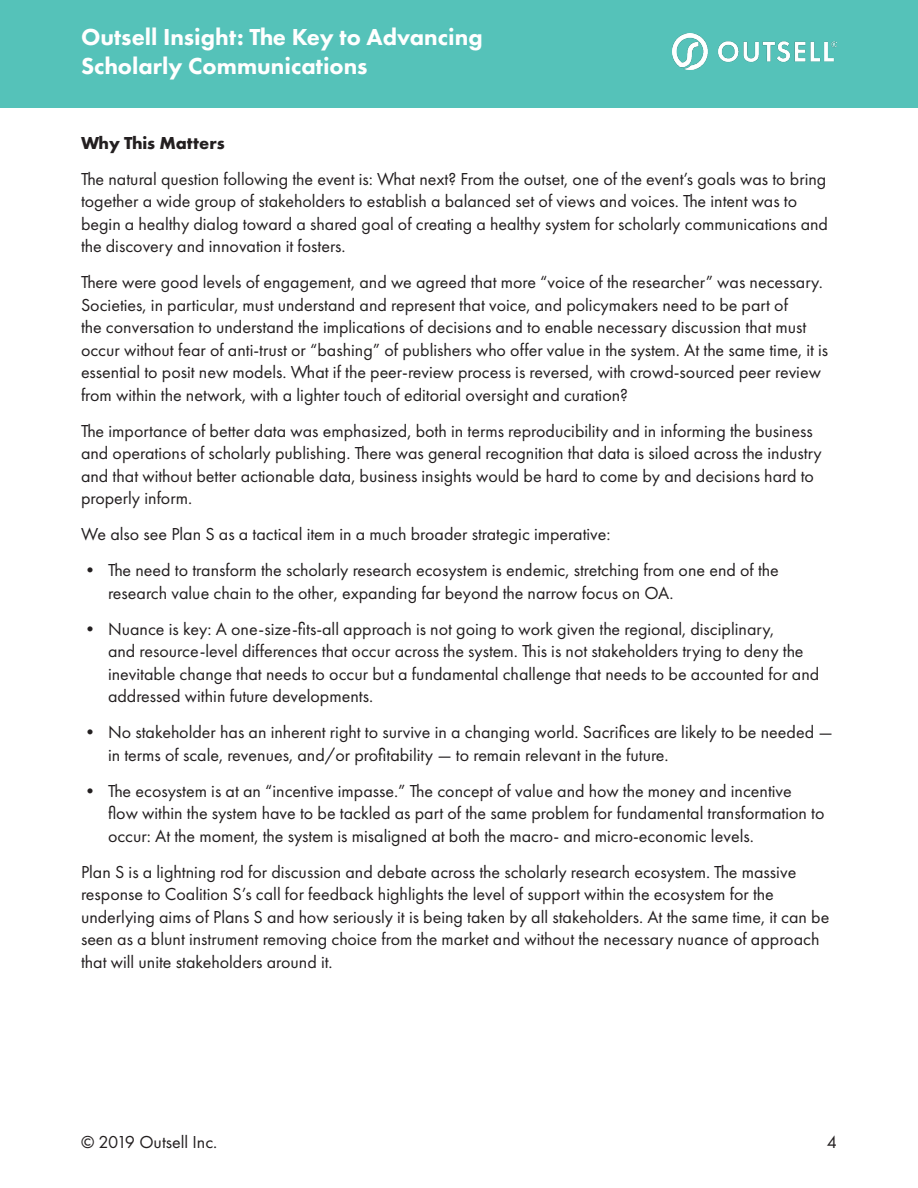
<style>
.page{position:relative;width:918px;height:1188px;background:#fff}
.page>*{position:absolute;margin:0;border:0;box-sizing:border-box;transform-origin:0 0}
.t1{font:800 24px/28.8px "Futura PT";color:#fff}
.Paragraph_Style_1{font:18px/22.5px "Futura PT";color:#231f20}
.Paragraph_Style_1-2{font:700 18px "Futura PT";color:#231f20}
</style>
<div class="page">
<div style="left:0;top:0;width:918px;height:108px;background:#55c2b9"></div>
<img style="left:673px;top:34px;width:164px;height:36px">
<p class="t1" style="left:81px;top:23px;width:403px">Outsell Insight: The Key to Advancing<br>Scholarly Communications</p>
<p class="Paragraph_Style_1-2" style="left:81px;top:131px;width:145px">Why This Matters</p>
<p class="Paragraph_Style_1" style="left:81px;top:167px;width:749px">The natural question following the event is: What next? From the outset, one of the event’s goals was to bring together a wide group of stakeholders to establish a balanced set of views and voices. The intent was to begin a healthy dialog toward a shared goal of creating a healthy system for scholarly communications and the discovery and innovation it fosters.</p>
<p class="Paragraph_Style_1" style="left:81px;top:271px;width:749px">There were good levels of engagement, and we agreed that more “voice of the researcher” was necessary.<br>Societies, in particular, must understand and represent that voice, and policymakers need to be part of<br>the conversation to understand the implications of decisions and to enable necessary discussion that must occur without fear of anti-trust or “bashing” of publishers who offer value in the system. At the same time, it is essential to posit new models. What if the peer-review process is reversed, with crowd-sourced peer review from within the network, with a lighter touch of editorial oversight and curation?</p>
<p class="Paragraph_Style_1" style="left:81px;top:419px;width:742px">The importance of better data was emphasized, both in terms reproducibility and in informing the business and operations of scholarly publishing. There was general recognition that data is siloed across the industry and that without better actionable data, business insights would be hard to come by and decisions hard to properly inform.</p>
<p class="Paragraph_Style_1" style="left:81px;top:523px;width:531px">We also see Plan S as a tactical item in a much broader strategic imperative:</p>
<p class="Paragraph_Style_1" style="left:108px;top:559px;width:672px;text-indent:-27px">• The need to transform the scholarly research ecosystem is endemic, stretching from one end of the research value chain to the other, expanding far beyond the narrow focus on OA.</p>
<p class="Paragraph_Style_1" style="left:108px;top:617px;width:713px;text-indent:-27px">• Nuance is key: A one-size-fits-all approach is not going to work given the regional, disciplinary,<br>and resource-level differences that occur across the system. This is not stakeholders trying to deny the inevitable change that needs to occur but a fundamental challenge that needs to be accounted for and addressed within future developments.</p>
<p class="Paragraph_Style_1" style="left:108px;top:721px;width:726px;text-indent:-27px">• No stakeholder has an inherent right to survive in a changing world. Sacrifices are likely to be needed — in terms of scale, revenues, and/or profitability — to remain relevant in the future.</p>
<p class="Paragraph_Style_1" style="left:108px;top:779px;width:718px;text-indent:-27px">• The ecosystem is at an “incentive impasse.” The concept of value and how the money and incentive flow within the system have to be tackled as part of the same problem for fundamental transformation to occur: At the moment, the system is misaligned at both the macro- and micro-economic levels.</p>
<p class="Paragraph_Style_1" style="left:81px;top:860px;width:750px">Plan S is a lightning rod for discussion and debate across the scholarly research ecosystem. The massive response to Coalition S’s call for feedback highlights the level of support within the ecosystem for the underlying aims of Plans S and how seriously it is being taken by all stakeholders. At the same time, it can be seen as a blunt instrument removing choice from the market and without the necessary nuance of approach that will unite stakeholders around it.</p>
<p class="Paragraph_Style_1" style="left:81px;top:1130px;width:138px">© 2019 Outsell Inc.</p>
<p class="Paragraph_Style_1" style="left:827px;top:1130px;width:12px">4</p>
</div>
